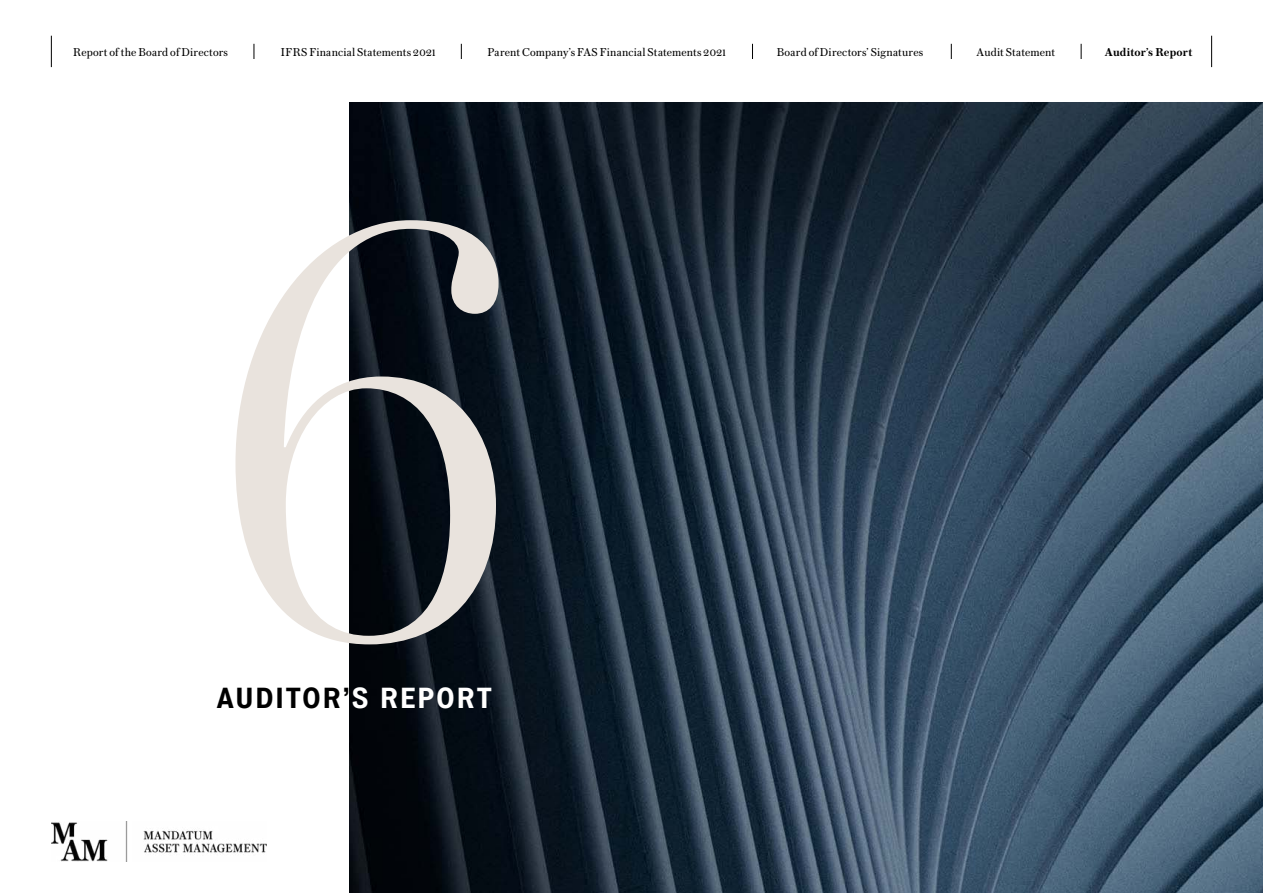
<style>
.page{position:relative;width:1263px;height:893px;background:#fff}
.page>*{position:absolute;margin:0;border:0;box-sizing:border-box;transform-origin:0 0}
.t1{font:300 620.25px "Austin";color:#e9e3dd}
.t2{font:700 28.5px "Executive";letter-spacing:.025em;color:#000}
.t3{font:12px "Austin Text";letter-spacing:.02em;color:#000}
.t4{font:600 12px "Austin Text";letter-spacing:.015em;color:#000}
.s1{color:#fff}
</style>
<div class="page">
<svg style="left:254px;top:44px;width:1px;height:15px"></svg>
<svg style="left:752px;top:44px;width:1px;height:15px"></svg>
<svg style="left:951px;top:44px;width:1px;height:15px"></svg>
<svg style="left:1081px;top:44px;width:1px;height:15px"></svg>
<svg style="left:461px;top:44px;width:1px;height:15px"></svg>
<hr style="left:1211px;top:36px;width:1px;height:31px;background:#000">
<hr style="left:51px;top:36px;width:1px;height:31px;background:#000">
<img style="left:51px;top:821px;width:216px;height:40px">
<img style="left:350px;top:103px;width:913px;height:790px">
<p class="t3" style="left:73px;top:44px;width:156px">Report of the Board of Directors</p>
<p class="t3" style="left:281px;top:44px;width:156px">IFRS Financial Statements 2021</p>
<p class="t3" style="left:488px;top:44px;width:240px">Parent Company’s FAS Financial Statements 2021</p>
<p class="t3" style="left:777px;top:44px;width:148px">Board of Directors’ Signatures</p>
<p class="t3" style="left:976px;top:44px;width:80px">Audit Statement</p>
<p class="t4" style="left:1105px;top:44px;width:89px">Auditor’s Report</p>
<h1 class="t1" style="left:217px;top:22px;width:300px">6</h1>
<h2 class="t2" style="left:216px;top:679px;width:277px">AUDITOR’<span class="s1">S REPORT</span></h2>
</div>
